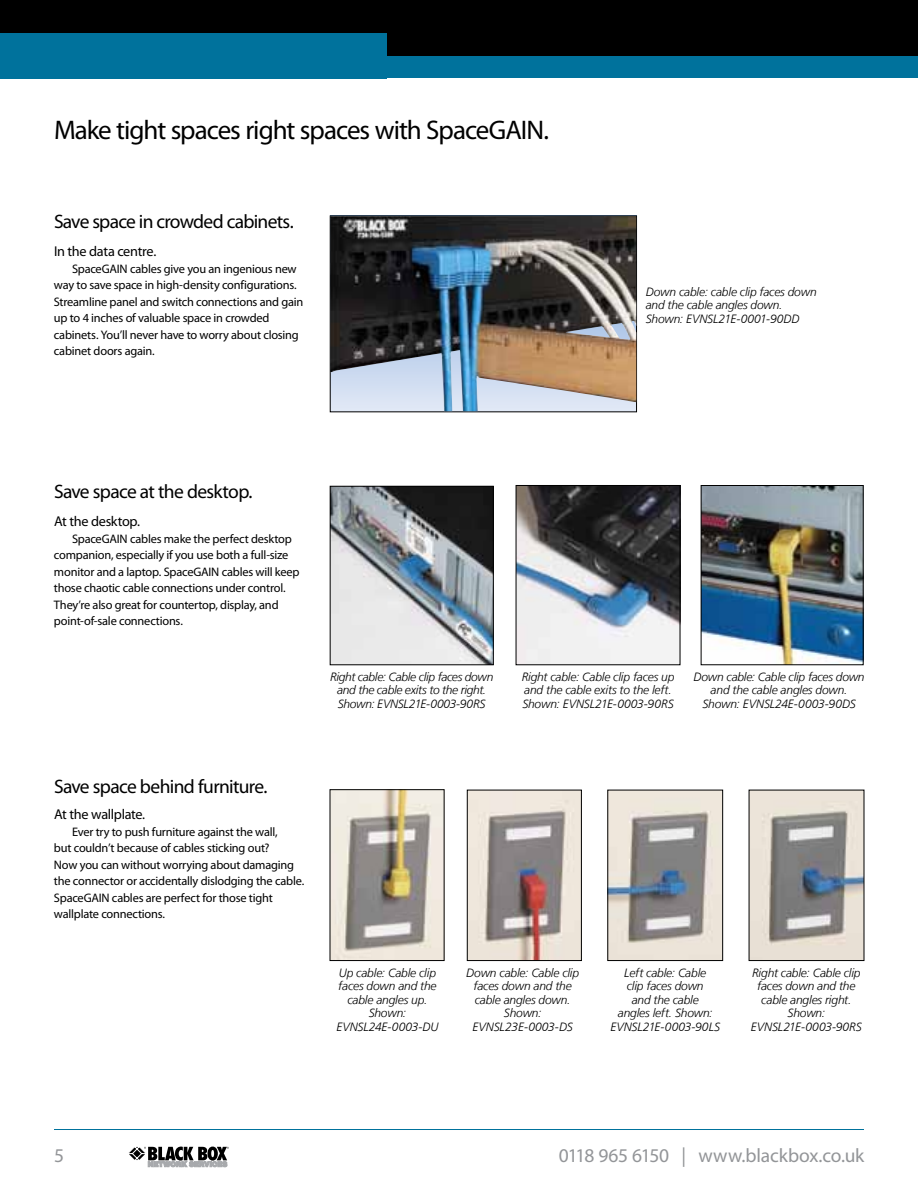
<style>
.page{position:relative;width:918px;height:1188px;background:#fff}
.page>*{position:absolute;margin:0;border:0;box-sizing:border-box;transform-origin:0 0}
.t1{font:27px "Myriad Pro";letter-spacing:-.035em;color:#000}
.t2{font:19.5px "Myriad Pro";letter-spacing:-.035em;color:#000}
.t3{font:19.5px "Myriad Pro";letter-spacing:-.015em;color:#939598}
.t4{font:14.25px "Myriad Pro";letter-spacing:-.025em;color:#000}
.t5{font:12.3px/16.5px "Myriad Pro";letter-spacing:-.02em;color:#000}
.t6{font:italic 300 12px/13.5px "Frutiger LT";letter-spacing:-.01em;color:#000;text-align:center}
</style>
<div class="page">
<hr style="left:54px;top:1129px;width:810px;height:1px;background:#00729c">
<svg style="left:128px;top:1146px;width:101px;height:21px"></svg>
<div style="left:850px;top:0;width:68px;height:57px;background:#000"></div>
<div style="left:850px;top:57px;width:68px;height:21px;background:#00729c"></div>
<div style="left:0;top:0;width:850px;height:57px;background:#000"></div>
<div style="left:0;top:57px;width:850px;height:21px;background:#00729c"></div>
<div style="left:0;top:33px;width:386px;height:45px;background:#00729c"></div>
<img style="left:330px;top:216px;width:306px;height:195px">
<img style="left:332px;top:488px;width:160px;height:175px">
<div style="left:330px;top:486px;width:164px;height:179px;border:1px solid #000"></div>
<img style="left:518px;top:487px;width:160px;height:176px">
<div style="left:516px;top:485px;width:164px;height:180px;border:1px solid #000"></div>
<img style="left:703px;top:487px;width:158px;height:176px">
<div style="left:701px;top:485px;width:162px;height:180px;border:1px solid #000"></div>
<img style="left:332px;top:791px;width:110px;height:168px">
<div style="left:330px;top:789px;width:114px;height:172px;border:1px solid #000"></div>
<img style="left:469px;top:792px;width:111px;height:167px">
<div style="left:467px;top:790px;width:115px;height:171px;border:1px solid #000"></div>
<img style="left:610px;top:792px;width:111px;height:167px">
<div style="left:608px;top:790px;width:115px;height:171px;border:1px solid #000"></div>
<img style="left:751px;top:792px;width:111px;height:167px">
<h1 class="t1" style="left:54px;top:113px;width:497px">Make tight spaces right spaces with SpaceGAIN.</h1>
<h2 class="t2" style="left:54px;top:209px;width:241px">Save space in crowded cabinets.</h2>
<p class="t4" style="left:54px;top:243px;width:104px">In the data centre.</p>
<p class="t5" style="left:54px;top:260px;width:251px;text-indent:18px">SpaceGAIN cables give you an ingenious new way to save space in high-density configurations.<br>Streamline panel and switch connections and gain up to 4 inches of valuable space in crowded cabinets. You’ll never have to worry about closing cabinet doors again.</p>
<h2 class="t2" style="left:54px;top:479px;width:200px">Save space at the desktop.</h2>
<p class="t4" style="left:54px;top:513px;width:88px">At the desktop.</p>
<p class="t5" style="left:54px;top:530px;width:247px;text-indent:18px">SpaceGAIN cables make the perfect desktop companion, especially if you use both a full-size monitor and a laptop. SpaceGAIN cables will keep those chaotic cable connections under control.<br>They’re also great for countertop, display, and point-of-sale connections.</p>
<p class="t6" style="left:646px;top:285px;width:172px;text-align:left">Down cable: cable clip faces down and the cable angles down.<br>Shown: EVNSL21E-0001-90DD</p>
<p class="t6" style="left:330px;top:670px;width:165px">Right cable: Cable clip faces down and the cable exits to the right.<br>Shown: EVNSL21E-0003-90RS</p>
<p class="t6" style="left:522px;top:670px;width:154px;text-align:left">Right cable: Cable clip faces up and the cable exits to the left.<br>Shown: EVNSL21E-0003-90RS</p>
<p class="t6" style="left:694px;top:670px;width:173px">Down cable: Cable clip faces down and the cable angles down.<br>Shown: EVNSL24E-0003-90DS</p>
<h2 class="t2" style="left:54px;top:775px;width:215px">Save space behind furniture.</h2>
<p class="t4" style="left:54px;top:806px;width:93px">At the wallplate.</p>
<p class="t5" style="left:54px;top:823px;width:252px;text-indent:18px">Ever try to push furniture against the wall,<br>but couldn’t because of cables sticking out?<br>Now you can without worrying about damaging the connector or accidentally dislodging the cable.<br>SpaceGAIN cables are perfect for those tight wallplate connections.</p>
<p class="t6" style="left:336px;top:966px;width:104px">Up cable: Cable clip faces down and the cable angles up.<br>Shown:<br>EVNSL24E-0003-DU</p>
<p class="t6" style="left:466px;top:966px;width:115px">Down cable: Cable clip faces down and the cable angles down.<br>Shown:<br>EVNSL23E-0003-DS</p>
<p class="t6" style="left:610px;top:966px;width:111px">Left cable: Cable<br>clip faces down<br>and the cable<br>angles left. Shown:<br>EVNSL21E-0003-90LS</p>
<p class="t6" style="left:751px;top:966px;width:112px">Right cable: Cable clip faces down and the cable angles right.<br>Shown:<br>EVNSL21E-0003-90RS</p>
<h2 class="t3" style="left:54px;top:1143px;width:12px">5</h2>
<h2 class="t3" style="left:559px;top:1143px;width:307px">0118 965 6150 | www.blackbox.co.uk</h2>
</div>
